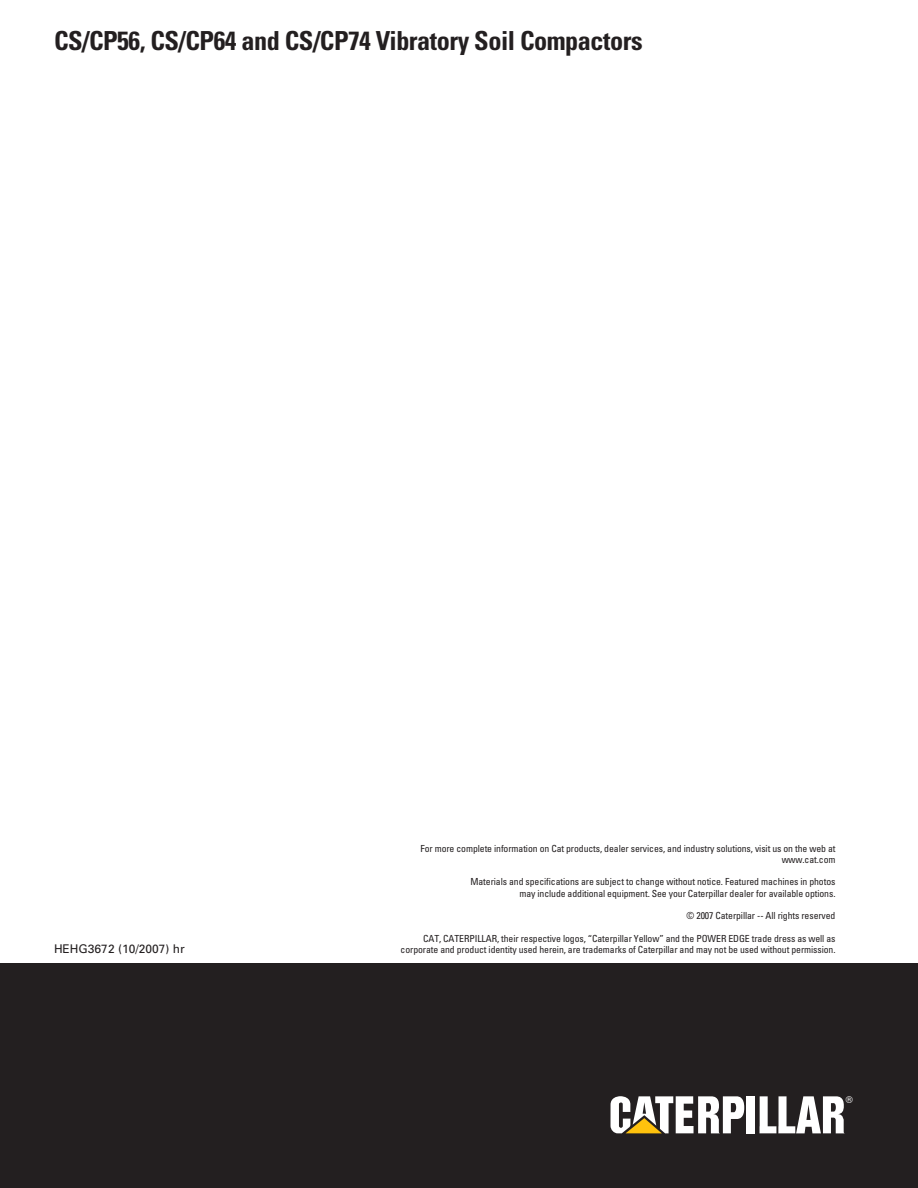
<style>
.page{position:relative;width:918px;height:1188px;background:#fff}
.page>*{position:absolute;margin:0;border:0;box-sizing:border-box;transform-origin:0 0}
.t1{font:700 condensed 26.25px "Univers";letter-spacing:-.02em;color:#231f20}
.t2{font:12px "Univers";color:#231f20}
.t3{font:condensed 9.75px/11.2px "Univers";letter-spacing:-.01em;color:#231f20;text-align:right}
.t4{font:9.45px "Helvetica";color:#fff}
</style>
<div class="page">
<div style="left:0;top:963px;width:918px;height:225px;background:#231f20"></div>
<div style="left:747px;top:1096px;width:8px;height:37px;background:#fff"></div>
<svg style="left:760px;top:1096px;width:84px;height:37px"></svg>
<svg style="left:610px;top:1096px;width:134px;height:37px"></svg>
<h1 class="t1" style="left:54px;top:31px;width:590px">CS/CP56, CS/CP64 and CS/CP74 Vibratory Soil Compactors</h1>
<p class="t2" style="left:54px;top:945px;width:132px">HEHG3672 (10/2007) hr</p>
<p class="t3" style="left:420px;top:844px;width:417px">For more complete information on Cat products, dealer services, and industry solutions, visit us on the web at www.cat.com</p>
<p class="t3" style="left:470px;top:877px;width:367px">Materials and specifications are subject to change without notice. Featured machines in photos may include additional equipment. See your Caterpillar dealer for available options.</p>
<p class="t3" style="left:687px;top:911px;width:150px">© 2007 Caterpillar -- All rights reserved</p>
<p class="t3" style="left:401px;top:934px;width:436px">CAT, CATERPILLAR, their respective logos, “Caterpillar Yellow” and the POWER EDGE trade dress as well as corporate and product identity used herein, are trademarks of Caterpillar and may not be used without permission.</p>
<p class="t4" style="left:846px;top:1096px;width:8px">®</p>
</div>
